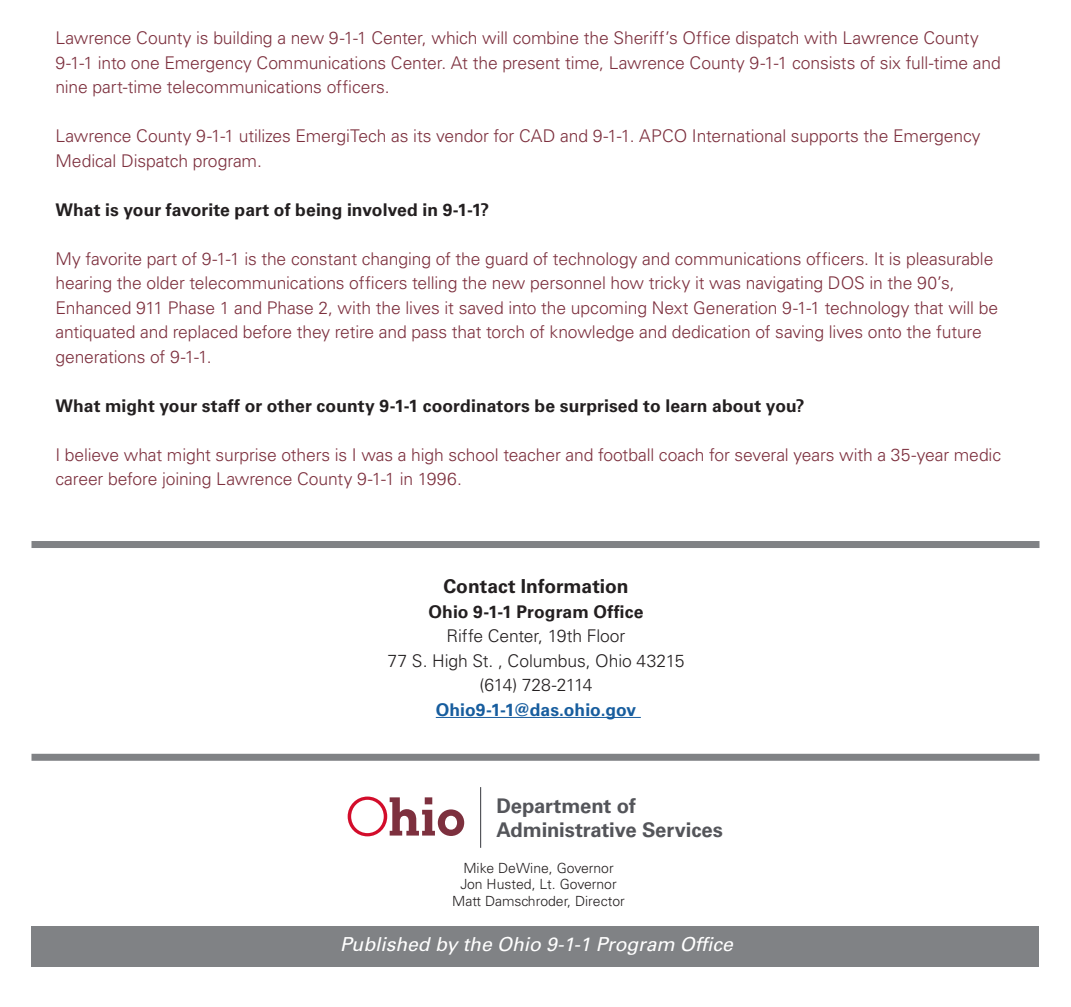
<style>
.page{position:relative;width:1071px;height:1007px;background:#fff}
.page>*{position:absolute;margin:0;border:0;box-sizing:border-box;transform-origin:0 0}
.t1{font:700 20.3px/24.3px "Univers LT Std";letter-spacing:-.01em;color:#54555a}
.t2{font:italic 19.25px "Univers LT Std";color:#fff}
.t3{font:700 19.25px "Univers LT Std";color:#231f20}
.t4{font:300 17.5px/24.5px "Univers LT Std";letter-spacing:-.01em;color:#7d303e}
.t5{font:700 17.5px "Univers LT Std";letter-spacing:.005em;color:#231f20}
.t6{font:300 17.5px "Univers LT Std";letter-spacing:-.005em;color:#231f20}
.t7{font:700 17.5px "Univers LT Std";letter-spacing:.005em;color:#175d9e}
.t8{font:300 17.5px "Univers LT Std";letter-spacing:-.03em;color:#231f20}
.t9{font:300 14px "Univers LT Std";color:#231f20}
</style>
<div class="page">
<div style="left:32px;top:541px;width:1008px;height:7px;background:#808285"></div>
<div style="left:32px;top:926px;width:1008px;height:40px;background:#808285"></div>
<hr style="left:480px;top:787px;width:1px;height:61px;background:#54555a">
<svg style="left:348px;top:796px;width:116px;height:40px"></svg>
<div style="left:32px;top:754px;width:1008px;height:7px;background:#808285"></div>
<hr style="left:436px;top:717px;width:205px;height:1px;background:#175d9e">
<p class="t4" style="left:55px;top:26px;width:925px">Lawrence County is building a new 9-1-1 Center, which will combine the Sheriff’s Office dispatch with Lawrence County</p>
<p class="t4" style="left:55px;top:50px;width:947px">9-1-1 into one Emergency Communications Center. At the present time, Lawrence County 9-1-1 consists of six full-time and nine part-time telecommunications officers.</p>
<p class="t4" style="left:55px;top:124px;width:927px">Lawrence County 9-1-1 utilizes EmergiTech as its vendor for CAD and 9-1-1. APCO International supports the Emergency<br>Medical Dispatch program.</p>
<p class="t5" style="left:55px;top:199px;width:435px">What is your favorite part of being involved in 9-1-1?</p>
<p class="t4" style="left:55px;top:246px;width:939px">My favorite part of 9-1-1 is the constant changing of the guard of technology and communications officers. It is pleasurable</p>
<p class="t4" style="left:55px;top:271px;width:944px">hearing the older telecommunications officers telling the new personnel how tricky it was navigating DOS in the 90’s, Enhanced 911 Phase 1 and Phase 2, with the lives it saved into the upcoming Next Generation 9-1-1 technology that will be antiquated and replaced before they retire and pass that torch of knowledge and dedication of saving lives onto the future generations of 9-1-1.</p>
<p class="t5" style="left:55px;top:395px;width:751px">What might your staff or other county 9-1-1 coordinators be surprised to learn about you?</p>
<p class="t4" style="left:55px;top:442px;width:947px">I believe what might surprise others is I was a high school teacher and football coach for several years with a 35-year medic career before joining Lawrence County 9-1-1 in 1996.</p>
<p class="t3" style="left:443px;top:575px;width:187px">Contact Information</p>
<p class="t5" style="left:429px;top:601px;width:216px">Ohio 9-1-1 Program Office</p>
<p class="t6" style="left:447px;top:625px;width:180px">Riffe Center, 19th Floor</p>
<p class="t6" style="left:388px;top:650px;width:298px">77 S. High St. , Columbus, Ohio 43215</p>
<p class="t8" style="left:479px;top:674px;width:115px">(614) 728-2114</p>
<p class="t7" style="left:436px;top:699px;width:202px">Ohio9-1-1@das.ohio.gov</p>
<p class="t1" style="left:496px;top:793px;width:228px">Department of<br>Administrative Services</p>
<p class="t9" style="left:463px;top:859px;width:152px">Mike DeWine, Governor</p>
<p class="t9" style="left:460px;top:876px;width:158px">Jon Husted, Lt. Governor</p>
<p class="t9" style="left:452px;top:893px;width:174px">Matt Damschroder, Director</p>
<p class="t2" style="left:340px;top:933px;width:394px">Published by the Ohio 9-1-1 Program Office</p>
</div>
